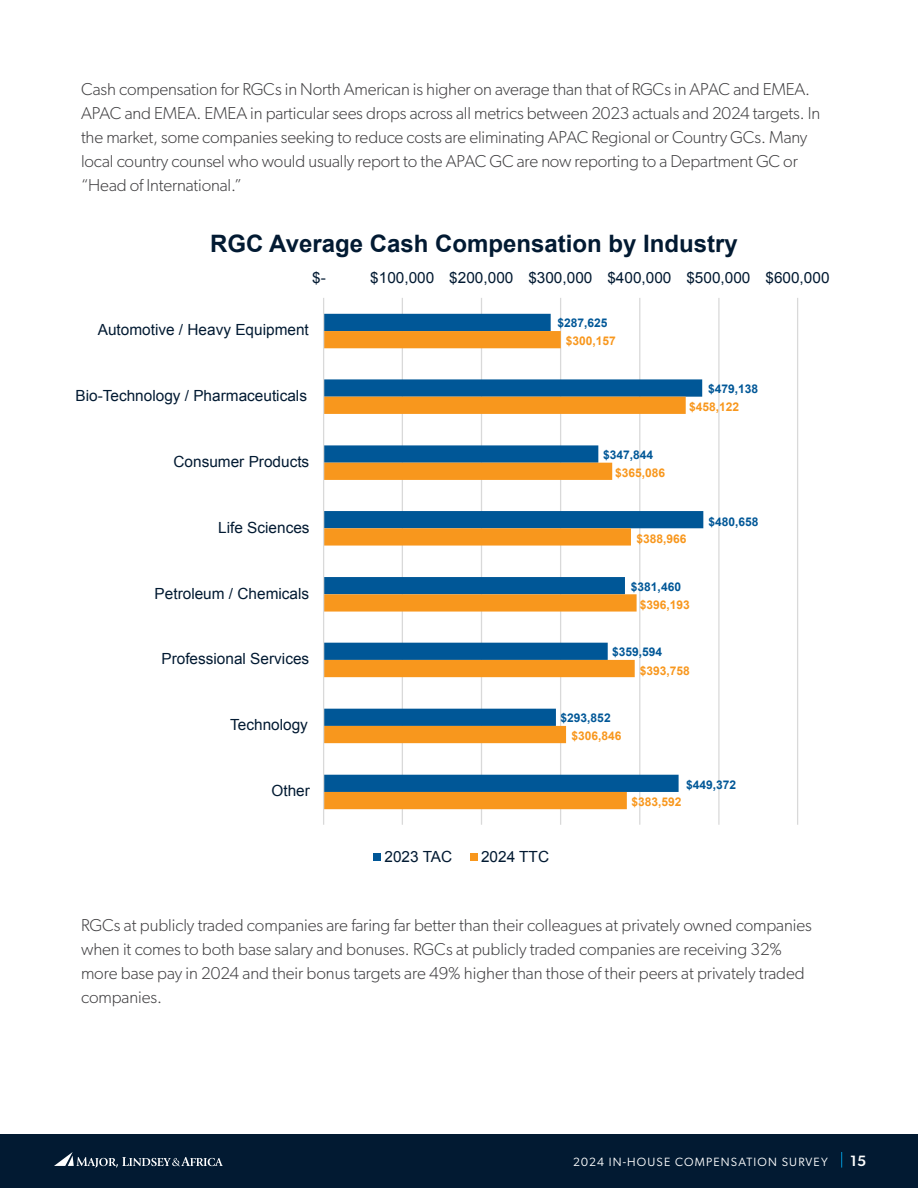
<style>
.page{position:relative;width:918px;height:1188px;background:#fff}
.page>*{position:absolute;margin:0;border:0;box-sizing:border-box;transform-origin:0 0}
.t1{font:700 24px "Arial";color:#021a32}
.t2{font:300 17.25px/24px "Gibson";letter-spacing:-.01em;color:#414042}
.t3{font:15.3px "Arial";color:#021a32}
.t4{font:500 15px "Gibson";color:#fff}
.t5{font:700 12px "Arial";color:#005797}
.t6{font:700 12px "Arial";color:#f8971d}
.t7{font:12px "Gibson";letter-spacing:.1em;color:#fff}
</style>
<div class="page">
<div style="left:0;top:1134px;width:918px;height:54px;background:#021a32"></div>
<svg style="left:54px;top:1152px;width:169px;height:16px"></svg>
<svg style="left:841px;top:1152px;width:1px;height:16px"></svg>
<svg style="left:323px;top:298px;width:475px;height:563px"></svg>
<p class="t2" style="left:81px;top:77px;width:741px">Cash compensation for RGCs in North American is higher on average than that of RGCs in APAC and EMEA.<br>APAC and EMEA. EMEA in particular sees drops across all metrics between 2023 actuals and 2024 targets. In the market, some companies seeking to reduce costs are eliminating APAC Regional or Country GCs. Many local country counsel who would usually report to the APAC GC are now reporting to a Department GC or “Head of International.”</p>
<h1 class="t1" style="left:210px;top:228px;width:529px">RGC Average Cash Compensation by Industry</h1>
<p class="t3" style="left:312px;top:268px;width:15px">$-</p>
<p class="t3" style="left:370px;top:268px;width:461px">$100,000 $200,000 $300,000 $400,000 $500,000 $600,000</p>
<p class="t3" style="left:98px;top:320px;width:213px">Automotive / Heavy Equipment</p>
<p class="t3" style="left:75px;top:386px;width:233px">Bio-Technology / Pharmaceuticals</p>
<p class="t3" style="left:173px;top:451px;width:137px">Consumer Products</p>
<p class="t3" style="left:218px;top:517px;width:93px">Life Sciences</p>
<p class="t3" style="left:155px;top:583px;width:156px">Petroleum / Chemicals</p>
<p class="t3" style="left:161px;top:649px;width:149px">Professional Services</p>
<p class="t3" style="left:230px;top:715px;width:79px">Technology</p>
<p class="t3" style="left:271px;top:781px;width:40px">Other</p>
<p class="t5" style="left:558px;top:315px;width:52px">$287,625</p>
<p class="t6" style="left:566px;top:333px;width:52px">$300,157</p>
<p class="t5" style="left:603px;top:447px;width:52px">$347,844</p>
<p class="t6" style="left:615px;top:465px;width:52px">$365,086</p>
<p class="t5" style="left:708px;top:381px;width:52px">$479,138</p>
<p class="t6" style="left:689px;top:399px;width:52px">$458,122</p>
<p class="t5" style="left:709px;top:514px;width:52px">$480,658</p>
<p class="t6" style="left:637px;top:531px;width:52px">$388,966</p>
<p class="t5" style="left:631px;top:579px;width:52px">$381,460</p>
<p class="t6" style="left:640px;top:596px;width:52px">$396,193</p>
<p class="t5" style="left:612px;top:644px;width:52px">$359,594</p>
<p class="t5" style="left:561px;top:710px;width:52px">$293,852</p>
<p class="t6" style="left:572px;top:728px;width:52px">$306,846</p>
<p class="t6" style="left:640px;top:662px;width:52px">$393,758</p>
<p class="t5" style="left:686px;top:777px;width:52px">$449,372</p>
<p class="t6" style="left:631px;top:794px;width:52px">$383,592</p>
<p class="t3" style="left:385px;top:846px;width:69px">2023 TAC</p>
<p class="t3" style="left:481px;top:846px;width:70px">2024 TTC</p>
<p class="t2" style="left:81px;top:913px;width:732px">RGCs at publicly traded companies are faring far better than their colleagues at privately owned companies when it comes to both base salary and bonuses. RGCs at publicly traded companies are receiving 32% more base pay in 2024 and their bonus targets are 49% higher than those of their peers at privately traded companies.</p>
<p class="t7" style="left:573px;top:1154px;width:256px">2024 IN-HOUSE COMPENSATION SURVEY</p>
<p class="t4" style="left:850px;top:1152px;width:17px">15</p>
</div>
